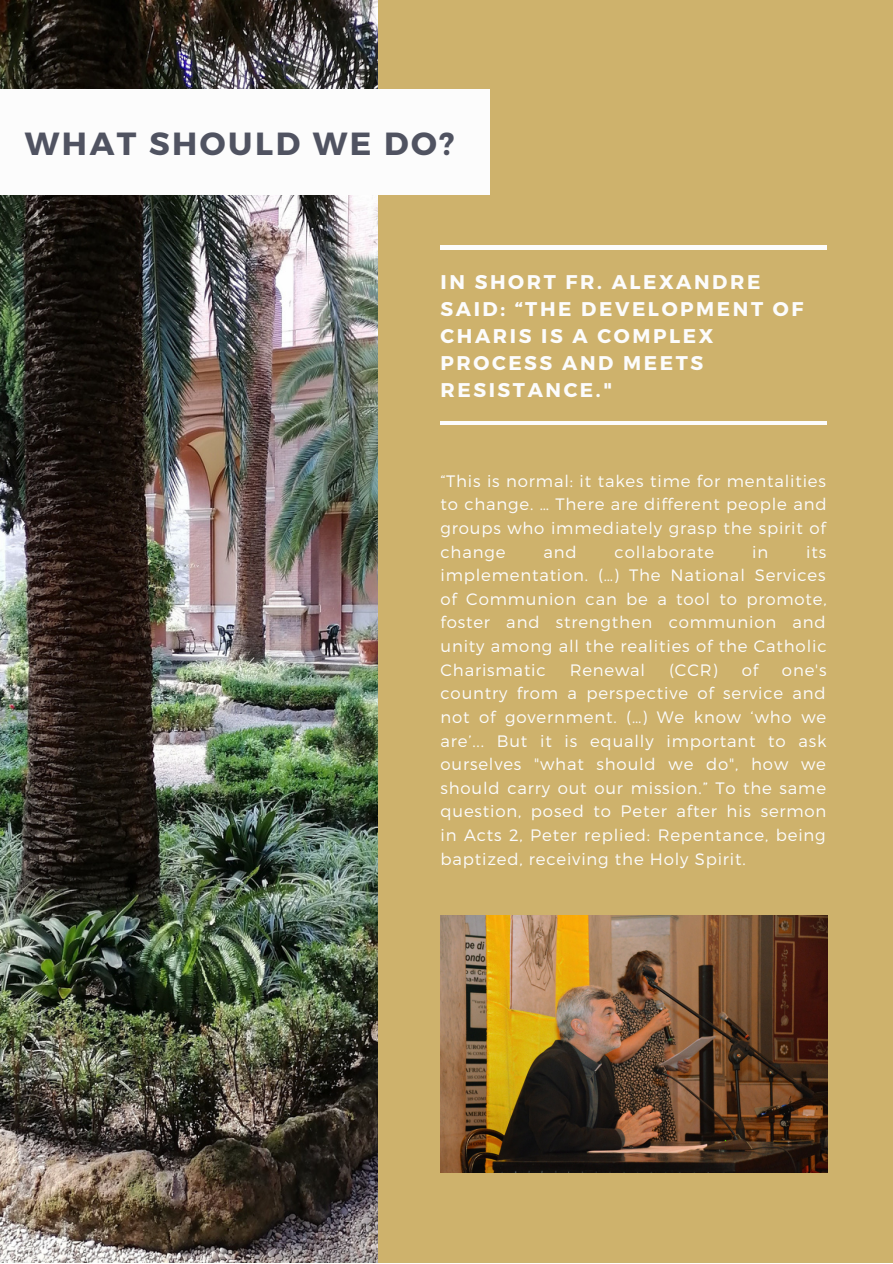
<style>
.page{position:relative;width:893px;height:1264px;background:#fff}
.page>*{position:absolute;margin:0;border:0;box-sizing:border-box;transform-origin:0 0}
.t1{font:700 31.95px "Montserrat";letter-spacing:.08em;color:#505361}
.t2{font:700 19.8px/27px "Montserrat";letter-spacing:.13em;color:#fcfcfc}
.t3{font:300 16.5px/23.5px "Montserrat";letter-spacing:.05em;color:#fcfcfc;text-align:justify}
</style>
<div class="page">
<div style="left:0;top:0;width:892px;height:1262px;background:#ceb26c"></div>
<img style="left:0;top:0;width:378px;height:1262px">
<div style="left:0;top:89px;width:489px;height:106px;background:#fcfcfc"></div>
<hr style="left:440px;top:246px;width:387px;height:3px;background:#fcfcfc">
<hr style="left:440px;top:421px;width:387px;height:4px;background:#fcfcfc">
<img style="left:440px;top:915px;width:387px;height:257px">
<h1 class="t1" style="left:25px;top:122px;width:431px">WHAT SHOULD WE DO?</h1>
<p class="t2" style="left:440px;top:268px;width:364px">IN SHORT FR. ALEXANDRE<br>SAID: “THE DEVELOPMENT OF<br>CHARIS IS A COMPLEX<br>PROCESS AND MEETS<br>RESISTANCE."</p>
<p class="t3" style="left:440px;top:468px;width:387px">“This is normal: it takes time for mentalities to change. … There are different people and groups who immediately grasp the spirit of change</p>
<p class="t3" style="left:543px;top:539px;width:35px">and</p>
<p class="t3" style="left:614px;top:539px;width:101px">collaborate</p>
<p class="t3" style="left:752px;top:539px;width:18px">in</p>
<p class="t3" style="left:440px;top:539px;width:387px;text-indent:366px">its implementation. (…) The National Services of Communion can be a tool to promote, foster and strengthen communion and unity among all the realities of the Catholic Charismatic</p>
<p class="t3" style="left:569px;top:657px;width:77px">Renewal</p>
<p class="t3" style="left:669px;top:657px;width:50px">(CCR)</p>
<p class="t3" style="left:741px;top:657px;width:18px">of</p>
<p class="t3" style="left:440px;top:657px;width:387px;text-indent:341px">one's country from a perspective of service and not of government. (…) We know ‘who we are’... But it is equally important to ask ourselves "what should we do", how we should carry out our mission.” To the same question, posed to Peter after his sermon in Acts 2, Peter replied: Repentance, being baptized, receiving the Holy Spirit.</p>
</div>
